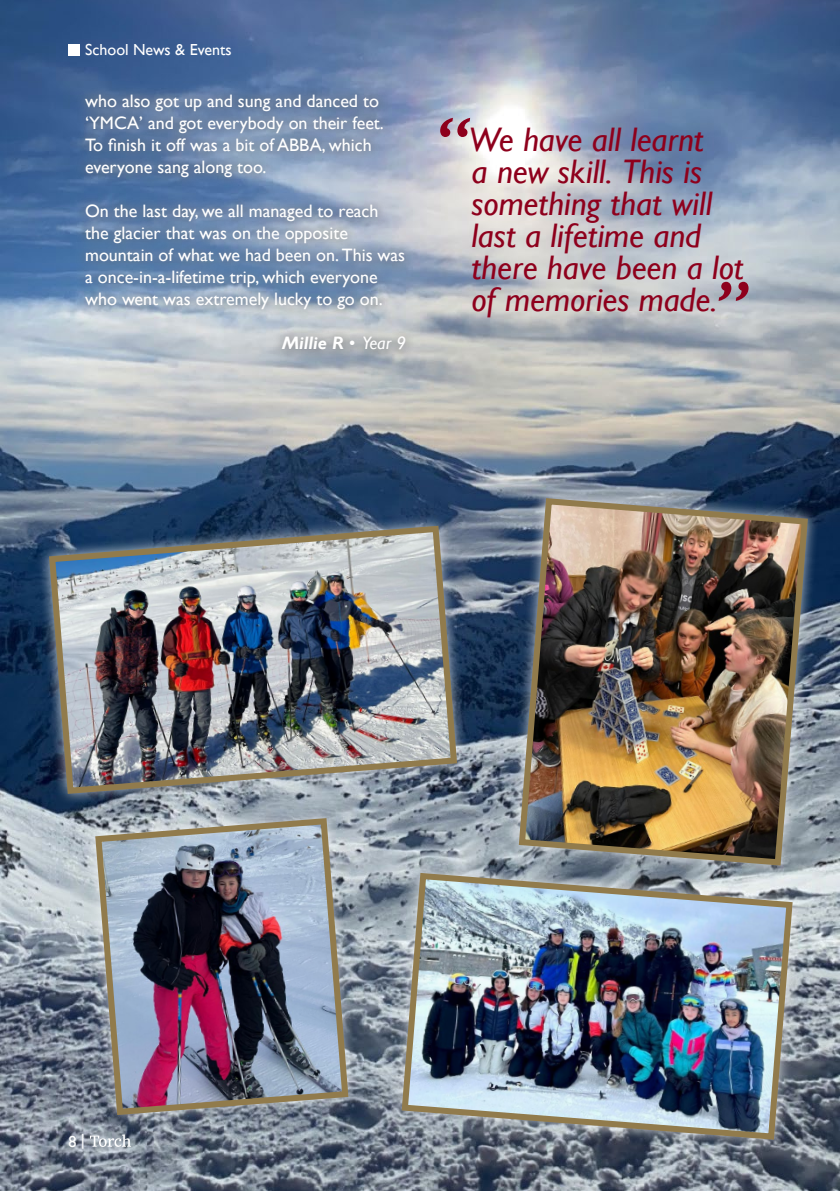
<style>
.page{position:relative;width:840px;height:1191px;background:#fff}
.page>*{position:absolute;margin:0;border:0;box-sizing:border-box;transform-origin:0 0}
.Pull_Quotation{font:italic 80px "Gill Sans";color:#8e001c}
.Pull_Quotation-2{font:italic 34px/32px "Gill Sans";color:#8e001c}
.Copy_Paragraph{font:18px/22px "Gill Sans";color:#fff}
.Byline{font:italic 700 18px "Gill Sans";color:#fff}
.t1{font:16px "Gill Sans";color:#fff}
.s1{font-weight:400}
</style>
<div class="page">
<img style="left:0;top:0;width:839px;height:1191px">
<svg style="left:387px;top:859px;width:419px;height:294px;background:#7f8994"></svg>
<img style="left:398px;top:869px;width:397px;height:274px">
<svg style="left:81px;top:808px;width:281px;height:320px;background:#86919e"></svg>
<img style="left:92px;top:815px;width:259px;height:303px">
<svg style="left:504px;top:484px;width:317px;height:395px;background:#617185"></svg>
<img style="left:515px;top:495px;width:295px;height:373px">
<svg style="left:35px;top:511px;width:436px;height:297px;background:#465c76"></svg>
<img style="left:46px;top:522px;width:414px;height:275px">
<div style="left:73px;top:83px;width:344px;height:278px;background:#fff;opacity:.75"></div>
<div style="left:68px;top:44px;width:11px;height:11px;background:#fff"></div>
<svg style="left:90px;top:1134px;width:41px;height:12px"></svg>
<p class="t1" style="left:85px;top:40px;width:148px">School News &amp; Events</p>
<p class="Copy_Paragraph" style="left:85px;top:90px;width:300px">who also got up and sung and danced to ‘YMCA’ and got everybody on their feet.<br>To finish it off was a bit of ABBA, which everyone sang along too.</p>
<p class="Copy_Paragraph" style="left:85px;top:200px;width:321px">On the last day, we all managed to reach the glacier that was on the opposite mountain of what we had been on. This was a once-in-a-lifetime trip, which everyone who went was extremely lucky to go on.</p>
<p class="Byline" style="left:282px;top:333px;width:125px">Millie R <span class="s1">• Year 9</span></p>
<p class="Pull_Quotation" style="left:434px;top:99px;width:34px">“</p>
<p class="Pull_Quotation-2" style="left:468px;top:124px;width:276px">We have all learnt<br>a new skill. This is something that will last a lifetime and there have been a lot of memories made.</p>
<p class="Pull_Quotation" style="left:713px;top:263px;width:34px">”</p>
<p class="t1" style="left:68px;top:1131px;width:18px">8 |</p>
</div>
